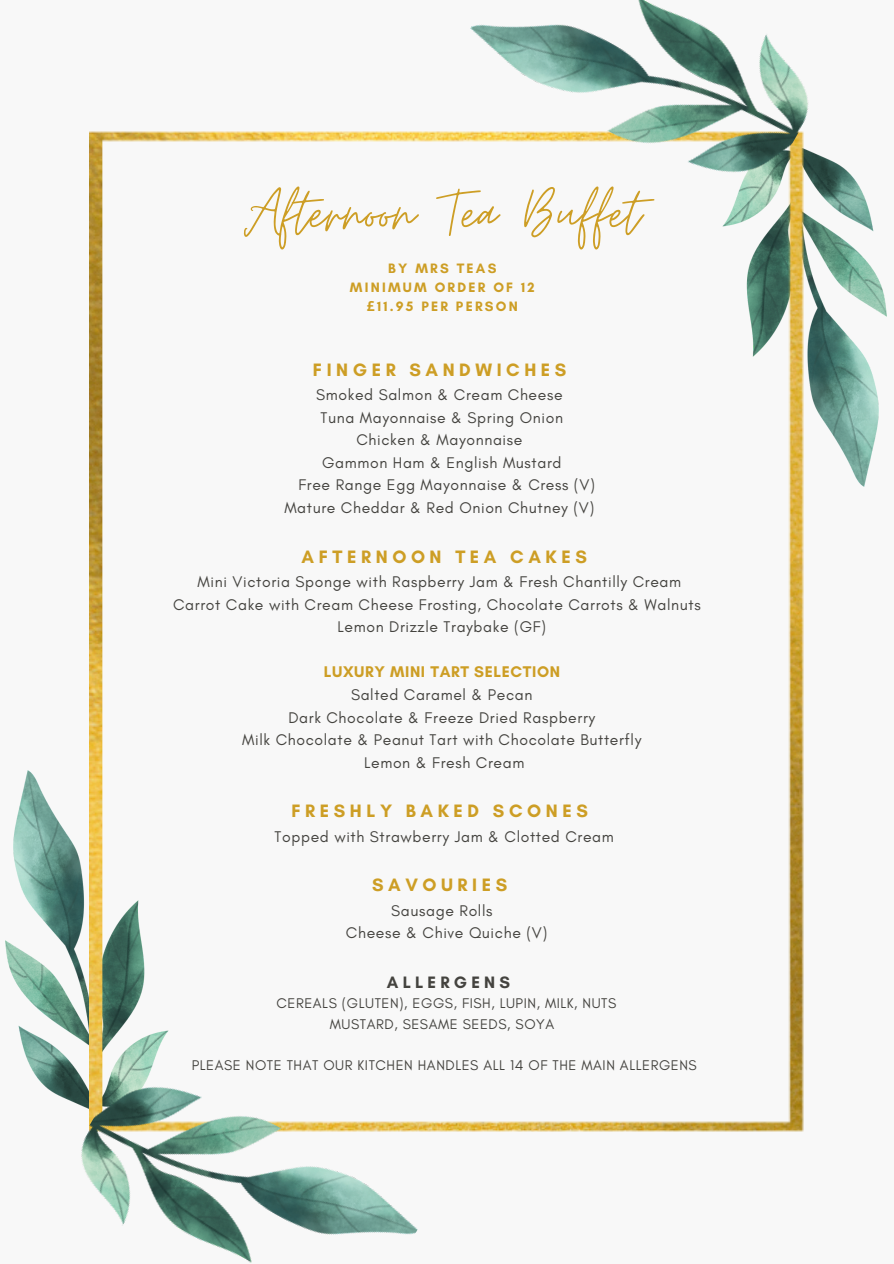
<style>
.page{position:relative;width:894px;height:1264px;background:#fff}
.page>*{position:absolute;margin:0;border:0;box-sizing:border-box;transform-origin:0 0}
.t1{font:71.4px "Moon Time";color:#cd9e25}
.t2{font:700 18.3px "Glacial Indifference";letter-spacing:.25em;color:#cd9e25}
.t3{font:700 16.8px "Glacial Indifference";letter-spacing:.25em;color:#44433f}
.t4{font:15.75px/22.5px "Glacial Indifference";letter-spacing:.04em;color:#44433f;text-align:center}
.t5{font:14.25px/20.4px "Glacial Indifference";letter-spacing:.04em;color:#44433f}
.t6{font:700 13.8px "Glacial Indifference";letter-spacing:.16em;color:#cd9e25}
.s1{font-family:"Noto Sans"}
.s2{font-weight:700;color:#cd9e25}
</style>
<div class="page">
<div style="left:0;top:0;width:893px;height:1263px;background:#f8f8f8"></div>
<img style="left:6px;top:770px;width:83px;height:323px">
<img style="left:804px;top:161px;width:81px;height:325px">
<img style="left:89px;top:132px;width:715px;height:999px">
<img style="left:460px;top:0;width:373px;height:213px">
<img style="left:54px;top:1045px;width:373px;height:218px">
<h1 class="t1" style="left:244px;top:169px;width:398px">Afternoon Tea Buffet</h1>
<p class="t6" style="left:388px;top:259px;width:110px">BY MRS TEAS</p>
<p class="t6" style="left:350px;top:279px;width:186px">MINIMUM ORDER OF 12</p>
<p class="t6" style="left:367px;top:298px;width:152px"><span class="s1">£</span>11.95 PER PERSON</p>
<h3 class="t2" style="left:313px;top:359px;width:255px">FINGER SANDWICHES</h3>
<h3 class="t4" style="left:316px;top:383px;width:248px">Smoked Salmon &amp; Cream Cheese</h3>
<h3 class="t4" style="left:320px;top:406px;width:244px">Tuna Mayonnaise &amp; Spring Onion</h3>
<h3 class="t4" style="left:356px;top:428px;width:167px">Chicken &amp; Mayonnaise</h3>
<h3 class="t4" style="left:322px;top:451px;width:241px">Gammon Ham &amp; English Mustard</h3>
<h3 class="t4" style="left:298px;top:473px;width:298px">Free Range Egg Mayonnaise &amp; Cress (V)</h3>
<h3 class="t4" style="left:284px;top:496px;width:311px">Mature Cheddar &amp; Red Onion Chutney (V)</h3>
<h2 class="t2" style="left:301px;top:545px;width:287px">AFTERNOON TEA CAKES</h2>
<h3 class="t4" style="left:197px;top:570px;width:485px">Mini Victoria Sponge with Raspberry Jam &amp; Fresh Chantilly Cream</h3>
<h3 class="t4" style="left:173px;top:593px;width:529px">Carrot Cake with Cream Cheese Frosting, Chocolate Carrots &amp; Walnuts</h3>
<h3 class="t4" style="left:337px;top:615px;width:210px">Lemon Drizzle Traybake (GF)</h3>
<h2 class="t4" style="left:242px;top:660px;width:400px"><span class="s2">LUXURY MINI TART SELECTION<br></span>Salted Caramel &amp; Pecan<br>Dark Chocolate &amp; Freeze Dried Raspberry<br>Milk Chocolate &amp; Peanut Tart with Chocolate Butterfly<br>Lemon &amp; Fresh Cream</h2>
<p class="t2" style="left:291px;top:800px;width:298px">FRESHLY BAKED SCONES</p>
<p class="t4" style="left:274px;top:825px;width:341px">Topped with Strawberry Jam &amp; Clotted Cream</p>
<p class="t2" style="left:372px;top:873px;width:137px">SAVOURIES</p>
<p class="t4" style="left:346px;top:898px;width:203px;text-align:left;text-indent:45px">Sausage Rolls<br>Cheese &amp; Chive Quiche (V)</p>
<p class="t3" style="left:387px;top:972px;width:125px">ALLERGENS</p>
<p class="t5" style="left:330px;top:993px;width:288px;text-indent:-53px">CEREALS (GLUTEN), EGGS, FISH, LUPIN, MILK, NUTS<br>MUSTARD, SESAME SEEDS, SOYA</p>
<p class="t5" style="left:192px;top:1054px;width:506px">PLEASE NOTE THAT OUR KITCHEN HANDLES ALL 14 OF THE MAIN ALLERGENS</p>
</div>
